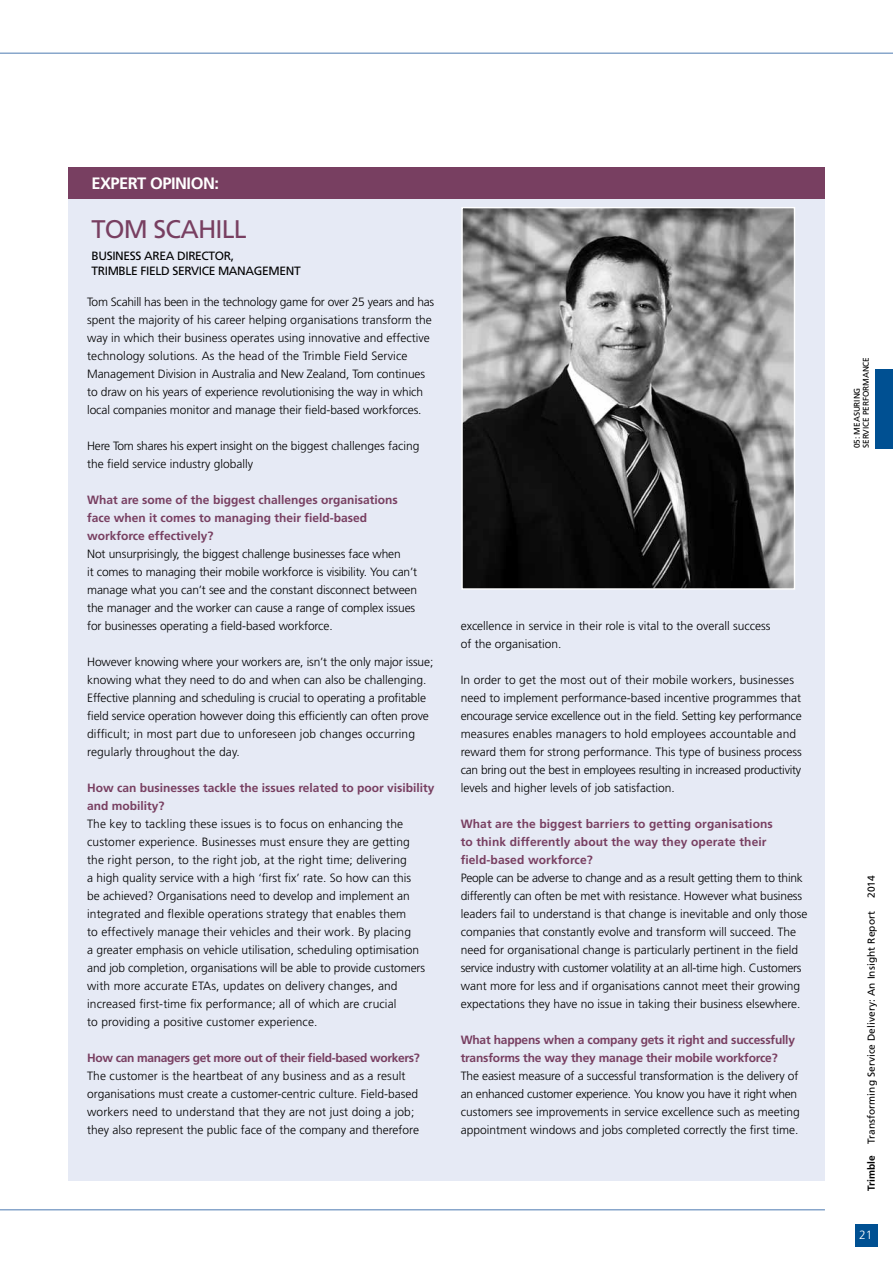
<style>
.page{position:relative;width:893px;height:1263px;background:#fff}
.page>*{position:absolute;margin:0;border:0;box-sizing:border-box;transform-origin:0 0}
.t1{font:25.5px "Frutiger";letter-spacing:-.03em;color:#783f61}
.t2{font:700 16.5px "Frutiger";letter-spacing:-.03em;color:#fff}
.t3{font:300 12px/18px "Frutiger";color:#000}
.t4{font:700 12px/18px "Frutiger";color:#783f61}
.t5{font:12px/15px "Frutiger";letter-spacing:-.03em;color:#000}
.t6{font:700 12px "Frutiger";letter-spacing:-.03em;color:#783f61}
.t7{font:300 12px "Frutiger";color:#fff}
.t8{font:10.2px "Frutiger";letter-spacing:.01em;color:#000}
.t9{font:8.25px/9px "Frutiger";letter-spacing:-.01em;color:#000}
.s1{font-weight:700}
</style>
<div class="page">
<div style="left:68px;top:167px;width:757px;height:1013px;background:#e6eaf5"></div>
<div style="left:68px;top:167px;width:757px;height:32px;background:#783f61"></div>
<div style="left:856px;top:1224px;width:22px;height:23px;background:#005092"></div>
<hr style="left:0;top:1209px;width:825px;height:1px;background:#4c7ab1">
<hr style="left:0;top:53px;width:893px;height:1px;background:#4c7ab1">
<img style="left:463px;top:209px;width:330px;height:379px">
<div style="left:461px;top:207px;width:334px;height:383px;border:1px solid #fff"></div>
<div style="left:876px;top:369px;width:17px;height:79px;background:#005092"></div>
<h2 class="t2" style="left:91px;top:174px;width:129px">Expert opinion:</h2>
<h1 class="t1" style="left:91px;top:214px;width:157px">TOM SCAHI LL</h1>
<p class="t5" style="left:91px;top:248px;width:8px">BUSINESS</p>
<p class="t5" style="left:91px;top:248px;width:144px;text-indent:53px">AREA DIRE CTOR,<br>TRIM BLE FIELD SERVI</p>
<p class="t5" style="left:202px;top:263px;width:61px">CE MANAGEMENT</p>
<p class="t3" style="left:87px;top:293px;width:349px">Tom Scahill has been in the technology game for over 25 years and has spent the majority of his career helping organisations transform the way in which their business operates using innovative and effective technology solutions. As the head of the Trimble Field Service Management Division in Australia and New Zealand, Tom continues to draw on his years of experience revolutionising the way in which local companies monitor and manage their field-based workforces.</p>
<p class="t3" style="left:87px;top:437px;width:334px">Here Tom shares his expert insight on the biggest challenges facing the field service industry globally</p>
<p class="t4" style="left:87px;top:491px;width:312px">What are some of the biggest challenges organisations face when it comes to managing their field-based workforce effectively?</p>
<p class="t3" style="left:87px;top:545px;width:331px">Not unsurprisingly, the biggest challenge businesses face when<br>it comes to managing their mobile workforce is visibility. You can’t manage what you can’t see and the constant disconnect between the manager and the worker can cause a range of complex issues for businesses operating a field-based workforce.</p>
<p class="t3" style="left:87px;top:653px;width:348px">However knowing where your workers are, isn’t the only major issue; knowing what they need to do and when can also be challenging.<br>Effective planning and scheduling is crucial to operating a profitable field service operation however doing this efficiently can often prove difficult; in most part due to unforeseen job changes occurring regularly throughout the day.</p>
<p class="t4" style="left:87px;top:779px;width:349px">How can businesses tackle the issues related to poor visibility and mobility?</p>
<p class="t3" style="left:87px;top:815px;width:339px">The key to tackling these issues is to focus on enhancing the customer experience. Businesses must ensure they are getting the right person, to the right job, at the right time; delivering<br>a high quality service with a high ‘first fix’ rate. So how can this be achieved? Organisations need to develop and implement an integrated and flexible operations strategy that enables them<br>to effectively manage their vehicles and their work. By placing<br>a greater emphasis on vehicle utilisation, scheduling optimisation and job completion, organisations will be able to provide customers with more accurate ETAs, updates on delivery changes, and increased first-time fix performance; all of which are crucial<br>to providing a positive customer experience.</p>
<p class="t6" style="left:87px;top:1051px;width:334px">How can managers get more out of their field-based workers?</p>
<p class="t3" style="left:87px;top:1067px;width:333px">The customer is the heartbeat of any business and as a result organisations must create a customer-centric culture. Field-based workers need to understand that they are not just doing a job; they also represent the public face of the company and therefore</p>
<p class="t3" style="left:461px;top:616px;width:311px">excellence in service in their role is vital to the overall success of the organisation.</p>
<p class="t3" style="left:461px;top:670px;width:343px">In order to get the most out of their mobile workers, businesses need to implement performance-based incentive programmes that encourage service excellence out in the field. Setting key performance measures enables managers to hold employees accountable and reward them for strong performance. This type of business process can bring out the best in employees resulting in increased productivity levels and higher levels of job satisfaction.</p>
<p class="t4" style="left:461px;top:814px;width:314px">What are the biggest barriers to getting organisations to think differently about the way they operate their field-based workforce?</p>
<p class="t3" style="left:461px;top:868px;width:348px">People can be adverse to change and as a result getting them to think differently can often be met with resistance. H owever what business leaders fail to understand is that change is inevitable and only those companies that constantly evolve and transform will succeed. The need for organisational change is particularly pertinent in the field service industry with customer volatility at an all-time high. Customers want more for less and if organisations cannot meet their growing expectations they have no issue in taking their business elsewhere.</p>
<p class="t4" style="left:461px;top:1030px;width:336px">What happens when a company gets it right and successfully transforms the way they manage their mobile workforce?</p>
<p class="t3" style="left:461px;top:1066px;width:341px">The easiest measure of a successful transformation is the delivery of an enhanced customer experience. You know you have it right when customers see improvements in service excellence such as meeting appointment windows and jobs completed correctly the first time.</p>
<p class="t9" style="left:852px;top:448px;width:91px;rotate:-90deg">05: MEASURING<br>SERVICE PERFORMANCE</p>
<p class="t8" style="left:865px;top:898px;width:24px;rotate:-90deg">2014</p>
<p class="t8" style="left:865px;top:1191px;width:281px;rotate:-90deg"><span class="s1">Trimble</span> TRANSFORMING SERVICE DELIVERY: AN INSIGHT REPORT</p>
<p class="t7" style="left:859px;top:1228px;width:15px">21</p>
</div>
